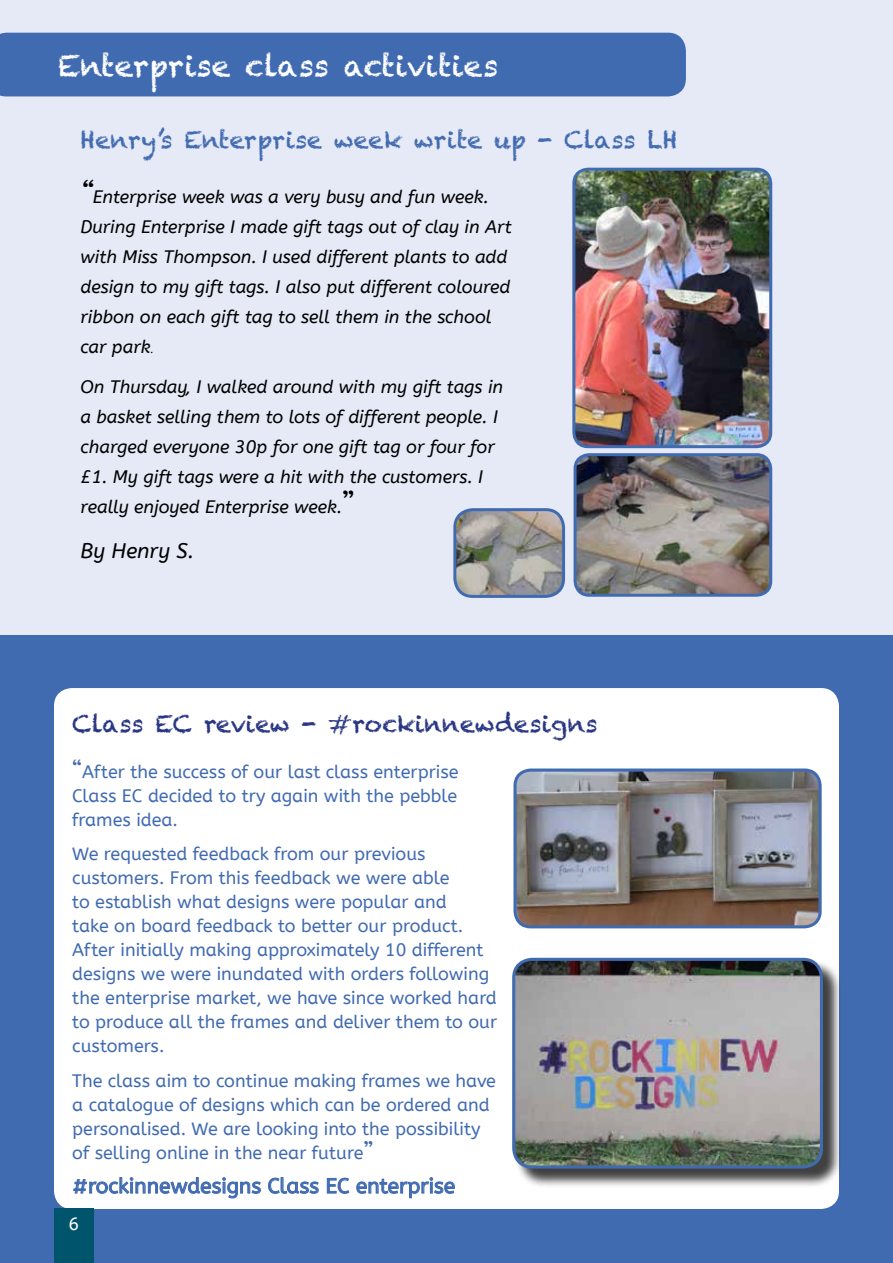
<style>
.page{position:relative;width:893px;height:1263px;background:#fff}
.page>*{position:absolute;margin:0;border:0;box-sizing:border-box;transform-origin:0 0}
.t1{font:30px "Chalkduster";color:#fff}
.t2{font:24px "Chalkduster";color:#416bb1}
.t3{font:24px "Chalkduster";color:#283583}
.t4{font:21px "A Bee Zee";color:#416bb1}
.t5{font:italic 21px "A Bee Zee";color:#000}
.t6{font:18px/24px "A Bee Zee";color:#416bb1}
.t7{font:italic 18px/30px "A Bee Zee";color:#000}
.t8{font:18px "A Bee Zee";color:#fff}
.s1{font-size:30px}
.s2{font-size:10.5px}
.s3{font-style:normal;font-size:30px}
.s4{font-size:24px}
</style>
<div class="page">
<div style="left:0;top:0;width:893px;height:636px;background:#e6e9f6"></div>
<div style="left:0;top:636px;width:893px;height:627px;background:#416bb1"></div>
<div style="left:54px;top:688px;width:785px;height:521px;background:#fff;border-radius:18px"></div>
<div style="left:0;top:33px;width:686px;height:63px;background:#416bb1"></div>
<div style="left:54px;top:1209px;width:40px;height:54px;background:#00546c"></div>
<img style="left:576px;top:169px;width:195px;height:277px">
<div style="left:572px;top:168px;width:200px;height:280px;border:3px solid #416bb1;border-radius:14px"></div>
<svg style="left:73px;top:1177px;width:188px;height:22px"></svg>
<svg style="left:268px;top:1177px;width:51px;height:17px"></svg>
<svg style="left:327px;top:1177px;width:23px;height:17px"></svg>
<svg style="left:356px;top:1177px;width:99px;height:21px"></svg>
<img style="left:517px;top:772px;width:301px;height:155px">
<div style="left:513px;top:768px;width:309px;height:160px;border:3px solid #416bb1;border-radius:16px"></div>
<img style="left:575px;top:457px;width:196px;height:137px">
<div style="left:574px;top:453px;width:198px;height:144px;border:3px solid #416bb1;border-radius:14px"></div>
<div style="left:514px;top:960px;width:328px;height:228px;background:#000;opacity:.75"></div>
<img style="left:514px;top:959px;width:307px;height:208px">
<div style="left:512px;top:958px;width:311px;height:210px;border:3px solid #416bb1;border-radius:19px"></div>
<img style="left:457px;top:512px;width:107px;height:82px">
<div style="left:453px;top:508px;width:112px;height:90px;border:3px solid #416bb1;border-radius:18px"></div>
<h1 class="t1" style="left:58px;top:48px;width:441px">Enterprise class activities</h1>
<h2 class="t2" style="left:81px;top:125px;width:598px">Henry’s Enterprise week write up - Class LH</h2>
<p class="t7" style="left:81px;top:182px;width:433px"><span class="s1">“</span>Enterprise week was a very busy and fun week.<br>During Enterprise I made gift tags out of clay in Art with Miss Thompson. I used different plants to add design to my gift tags. I also put different coloured ribbon on each gift tag to sell them in the school car park<span class="s2">.</span></p>
<p class="t7" style="left:81px;top:372px;width:424px">On Thursday, I walked around with my gift tags in a basket selling them to lots of different people. I charged everyone 30p for one gift tag or four for £1. My gift tags were a hit with the customers. I really enjoyed Enterprise week.<span class="s3">”</span></p>
<p class="t5" style="left:81px;top:539px;width:115px">By Henry S.</p>
<h2 class="t3" style="left:72px;top:709px;width:527px">Class EC review - #rockinnewdesigns</h2>
<p class="t6" style="left:72px;top:760px;width:388px;text-align:justify"><span class="s4">“</span>After the success of our last class enterprise Class EC decided to try again with the pebble frames idea.</p>
<p class="t6" style="left:72px;top:842px;width:426px">We requested feedback from our previous customers. From this feedback we were able<br>to establish what designs were popular and<br>take on board feedback to better our product.<br>After initially making approximately 10 different designs we were inundated with orders following the enterprise market, we have since worked hard to produce all the frames and deliver them to our customers.</p>
<p class="t6" style="left:72px;top:1069px;width:425px">The class aim to continue making frames we have a catalogue of designs which can be ordered and personalised. We are looking into the possibility of selling online in the near future<span class="s4">”</span></p>
<p class="t4" style="left:72px;top:1174px;width:384px">#rockinnewdesigns Class EC enterprise</p>
<p class="t8" style="left:68px;top:1213px;width:12px">6</p>
</div>
